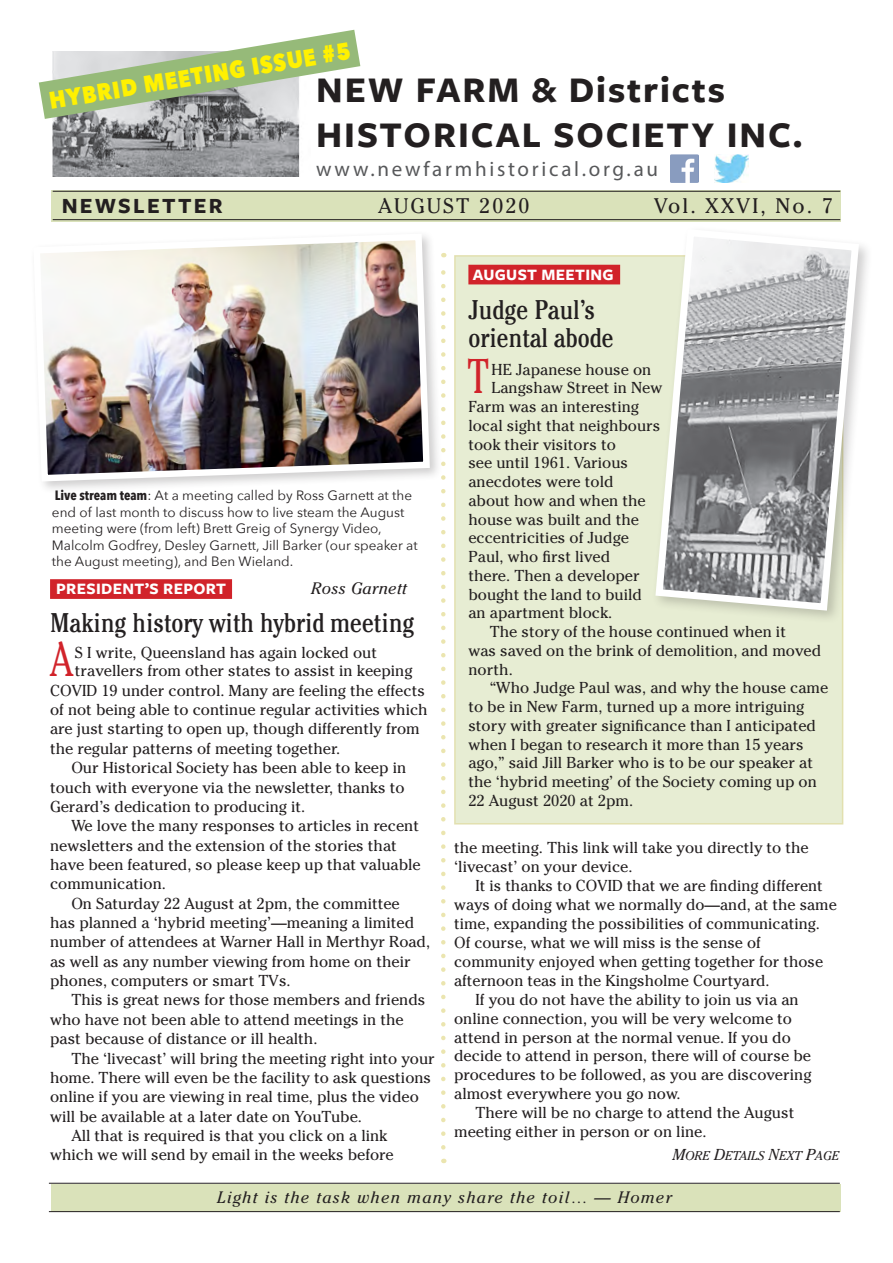
<style>
.page{position:relative;width:893px;height:1263px;background:#fff}
.page>*{position:absolute;margin:0;border:0;box-sizing:border-box;transform-origin:0 0}
.Newsletter-text-intr{font:300 condensed 48.6px "Cheltenham";color:#d1232a}
.t1{font:700 37.5px/45px "Freight Sans Pro";letter-spacing:.05em;color:#231f20}
.Headline{font:condensed 27px/28.5px "Cheltenham";color:#231f20}
.Paragraph_Style_1{font:800 24px "Avenir Next";color:#fff101;scale:.86 1}
.t2{font:700 22.5px "Freight Sans Pro";letter-spacing:.1em;color:#231f20}
.t3{font:21px "Myriad Pro";letter-spacing:.13em;color:#57585a}
.t4{font:21px "Cheltenham";letter-spacing:.1em;color:#231f20}
.Quotation-Bottom_Lin{font:italic 16.5px "Cheltenham";letter-spacing:.075em;color:#231f20}
.Article-REV_AUTHOR{font:700 16.5px "Freight Sans Pro";letter-spacing:.02em;color:#fff}
.Article-REV_AUTHOR-2{font:italic 16.5px "Cheltenham";letter-spacing:.02em;color:#231f20}
.Newsletter-text{font:15.75px/19.4px "Cheltenham";color:#231f20}
.Newsletter-text-intr-2{font:15.75px "Cheltenham";color:#231f20}
.t5{font:13.5px/16.5px "Avenir Next";color:#231f20}
.Newsletter-text-2{font:12.6px "Cheltenham Book Italic SC800";color:#231f20}
.s1{font-family:"Avenir Next Condensed";font-weight:700}
.s2{font-size:15.75px}
</style>
<div class="page">
<div style="left:51px;top:190px;width:789px;height:31px;background:#dae2ba"></div>
<img style="left:52px;top:119px;width:248px;height:57px">
<hr style="left:53px;top:191px;width:787px;height:1px;background:#231f20">
<hr style="left:53px;top:219px;width:787px;height:1px;background:#231f20">
<div style="left:51px;top:1184px;width:789px;height:28px;background:#dae2ba"></div>
<img style="left:714px;top:155px;width:34px;height:28px">
<img style="left:671px;top:155px;width:27px;height:28px">
<div style="left:50px;top:579px;width:182px;height:20px;background:#d1232a"></div>
<hr style="left:49px;top:1183px;width:791px;height:1px;background:#231f20">
<hr style="left:49px;top:1211px;width:791px;height:1px;background:#231f20">
<svg style="left:39px;top:30px;width:321px;height:89px"></svg>
<div style="left:455px;top:256px;width:388px;height:568px;background:#e7edd3"></div>
<div style="left:468px;top:265px;width:152px;height:19px;background:#d1232a"></div>
<div style="left:651px;top:225px;width:222px;height:399px;background:#231f20;opacity:.22"></div>
<svg style="left:652px;top:225px;width:211px;height:389px"></svg>
<div style="left:30px;top:230px;width:413px;height:264px;background:#231f20;opacity:.22"></div>
<img style="left:30px;top:230px;width:403px;height:255px">
<svg style="left:441px;top:253px;width:5px;height:894px"></svg>
<p class="Paragraph_Style_1" style="left:47px;top:88px;width:356px;rotate:-10deg">HYBRID MEETING ISSUE #5</p>
<h2 class="t1" style="left:316px;top:66px;width:488px">NEW FARM &amp; Districts<br>HISTORICAL SOCIETY INC.</h2>
<h3 class="t3" style="left:316px;top:156px;width:343px">www.newfarmhistorical.org.au</h3>
<h3 class="t2" style="left:62px;top:190px;width:162px">NEWSLETTER</h3>
<h3 class="t4" style="left:378px;top:193px;width:153px">AUGUST 2020</h3>
<h3 class="t4" style="left:654px;top:193px;width:180px">Vol. XXVI, No. 7</h3>
<p class="Article-REV_AUTHOR" style="left:473px;top:263px;width:143px">AUGUST MEETING</p>
<p class="Headline" style="left:468px;top:295px;width:147px">Judge Paul’s oriental abode</p>
<p class="Newsletter-text-intr" style="left:468px;top:348px;width:23px">T</p>
<p class="Newsletter-text-intr-2" style="left:492px;top:360px;width:161px">HE Japanese house on</p>
<p class="Newsletter-text-intr-2" style="left:492px;top:379px;width:172px">Langshaw Street in New</p>
<p class="Newsletter-text-intr-2" style="left:468px;top:397px;width:172px">Farm was an interesting</p>
<p class="Newsletter-text-intr-2" style="left:468px;top:416px;width:194px">local sight that neighbours</p>
<p class="Newsletter-text-intr-2" style="left:468px;top:435px;width:149px">took their visitors to</p>
<p class="Newsletter-text-intr-2" style="left:468px;top:454px;width:161px">see until 1961. Various</p>
<p class="Newsletter-text-intr-2" style="left:468px;top:472px;width:147px">anecdotes were told</p>
<p class="Newsletter-text-intr-2" style="left:468px;top:491px;width:179px">about how and when the</p>
<p class="Newsletter-text-intr-2" style="left:468px;top:510px;width:172px">house was built and the</p>
<p class="Newsletter-text-intr-2" style="left:468px;top:529px;width:162px">eccentricities of Judge</p>
<p class="Newsletter-text-intr-2" style="left:468px;top:547px;width:143px">Paul, who first lived</p>
<p class="Newsletter-text-intr-2" style="left:468px;top:566px;width:173px">there. Then a developer</p>
<p class="Newsletter-text-intr-2" style="left:468px;top:585px;width:175px">bought the land to build</p>
<p class="Newsletter-text-intr-2" style="left:468px;top:604px;width:145px">an apartment block.</p>
<p class="Newsletter-text" style="left:468px;top:622px;width:354px;line-height:18.8px;text-indent:21px">The story of the house continued when it<br>was saved on the brink of demolition, and moved north.</p>
<p class="Newsletter-text" style="left:468px;top:679px;width:361px;line-height:18.8px;text-indent:21px">“Who Judge Paul was, and why the house came to be in New Farm, turned up a more intriguing story with greater significance than I anticipated when I began to research it more than 15 years ago,” said Jill Barker who is to be our speaker at the ‘hybrid meeting’ of the Society coming up on 22 August 2020 at 2pm.</p>
<p class="t5" style="left:52px;top:487px;width:367px"><span class="s1">Live stream team</span>: At a meeting called by Ross Garnett at the end of last month to discuss how to live steam the August meeting were (from left) Brett Greig of Synergy Video, Malcolm Godfrey, Desley Garnett, Jill Barker (our speaker at the August meeting), and Ben Wieland.</p>
<p class="Article-REV_AUTHOR" style="left:56px;top:577px;width:171px">PRESIDENT’S REPORT</p>
<p class="Article-REV_AUTHOR-2" style="left:311px;top:579px;width:97px">Ross Garnett</p>
<p class="Headline" style="left:50px;top:608px;width:366px">Making history with hybrid meeting</p>
<p class="Newsletter-text-intr" style="left:51px;top:631px;width:23px">A</p>
<p class="Newsletter-text-intr-2" style="left:75px;top:643px;width:304px">S I write, Queensland has again locked out</p>
<p class="Newsletter-text-intr-2" style="left:75px;top:662px;width:339px">travellers from other states to assist in keeping</p>
<p class="Newsletter-text-intr-2" style="left:50px;top:681px;width:376px">COVID 19 under control. Many are feeling the effects</p>
<p class="Newsletter-text-intr-2" style="left:50px;top:700px;width:379px">of not being able to continue regular activities which</p>
<p class="Newsletter-text-intr-2" style="left:50px;top:720px;width:371px">are just starting to open up, though differently from</p>
<p class="Newsletter-text-intr-2" style="left:50px;top:739px;width:292px">the regular patterns of meeting together.</p>
<p class="Newsletter-text" style="left:50px;top:758px;width:358px;text-align:justify;text-indent:21px">Our Historical Society has been able to keep in touch with everyone via the newsletter, thanks to Gerard’s dedication to producing it.</p>
<p class="Newsletter-text" style="left:50px;top:816px;width:372px;text-indent:21px">We love the many responses to articles in recent newsletters and the extension of the stories that have been featured, so please keep up that valuable communication.</p>
<p class="Newsletter-text" style="left:50px;top:894px;width:382px;text-indent:21px">On Saturday 22 August at 2pm, the committee<br>has planned a ‘hybrid meeting’—meaning a limited number of attendees at Warner Hall in Merthyr Road, as well as any number viewing from home on their phones, computers or smart TVs.</p>
<p class="Newsletter-text" style="left:50px;top:990px;width:377px;text-indent:21px">This is great news for those members and friends who have not been able to attend meetings in the past because of distance or ill health.</p>
<p class="Newsletter-text" style="left:50px;top:1048px;width:386px;text-indent:21px">The ‘livecast’ will bring the meeting right into your home. There will even be the facility to ask questions online if you are viewing in real time, plus the video will be available at a later date on YouTube.</p>
<p class="Newsletter-text" style="left:50px;top:1126px;width:345px;text-indent:21px">All that is required is that you click on a link which we will send by email in the weeks before</p>
<p class="Newsletter-text" style="left:454px;top:838px;width:356px;line-height:18.9px">the meeting. This link will take you directly to the ‘livecast’ on your device.</p>
<p class="Newsletter-text" style="left:454px;top:876px;width:384px;line-height:18.9px;text-indent:21px">It is thanks to COVID that we are finding different ways of doing what we normally do—and, at the same time, expanding the possibilities of communicating.<br>Of course, what we will miss is the sense of community enjoyed when getting together for those afternoon teas in the Kingsholme Courtyard.</p>
<p class="Newsletter-text" style="left:454px;top:990px;width:359px;line-height:18.9px;text-indent:21px">If you do not have the ability to join us via an online connection, you will be very welcome to attend in person at the normal venue. If you do decide to attend in person, there will of course be procedures to be followed, as you are discovering almost everywhere you go now.</p>
<p class="Newsletter-text" style="left:454px;top:1103px;width:342px;line-height:18.9px;text-indent:21px">There will be no charge to attend the August meeting either in person or on line.</p>
<p class="Newsletter-text-2" style="left:673px;top:1148px;width:168px"><span class="s2">M</span>ORE <span class="s2">D</span>ETAILS <span class="s2">N</span>EXT <span class="s2">P</span>AGE</p>
<p class="Quotation-Bottom_Lin" style="left:217px;top:1188px;width:456px">Light is the task when many share the toil… — Homer</p>
</div>
